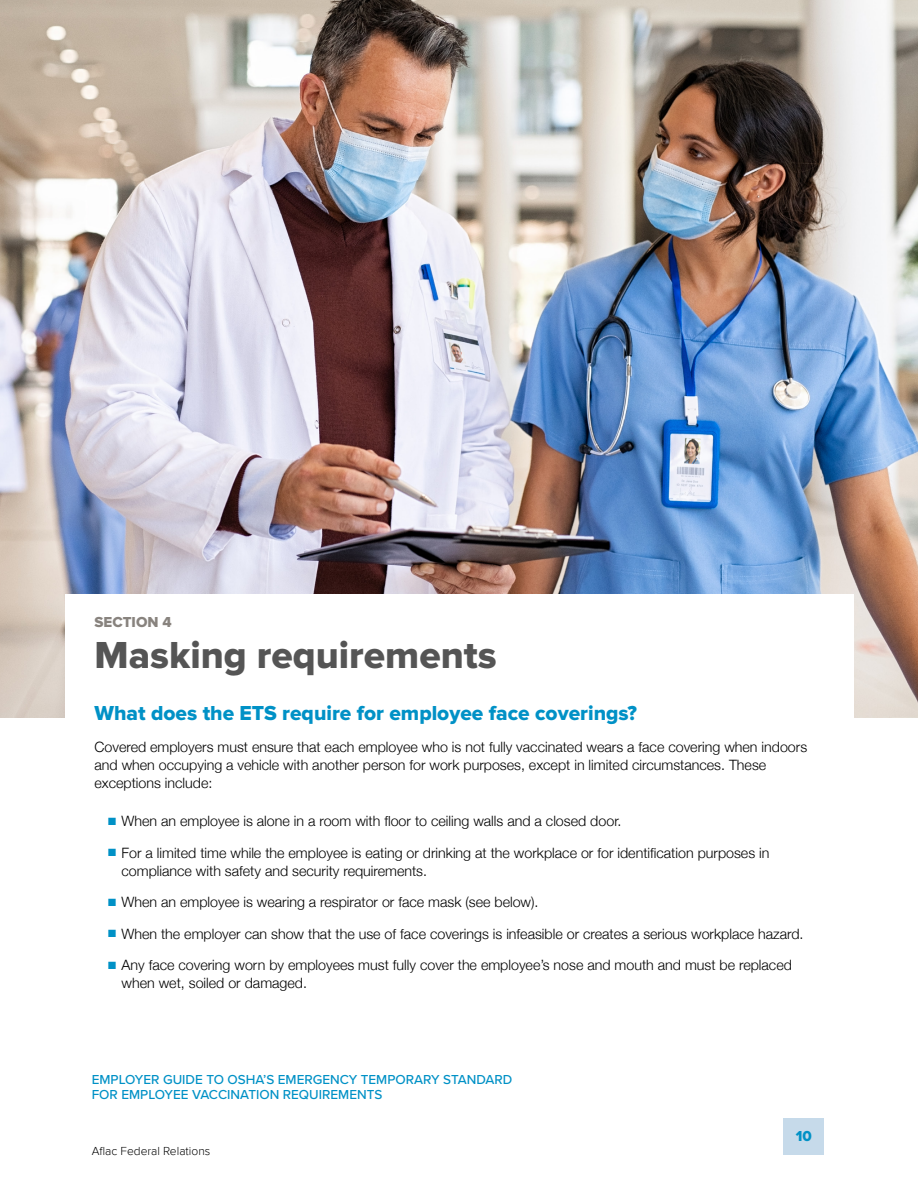
<style>
.page{position:relative;width:918px;height:1188px;background:#fff}
.page>*{position:absolute;margin:0;border:0;box-sizing:border-box;transform-origin:0 0}
.t1{font:39px "Proxima Nova Extrabld";color:#555}
.t2{font:21px "Proxima Nova Extrabld";color:#0091c6}
.t3{font:15px "Proxima Nova Extrabld";color:#88837e}
.t4{font:15px "Proxima Nova Extrabld";color:#0091c6}
.t5{font:300 14.25px/18px "Helvetica Neue";color:#000}
.t6{font:500 13.5px/15px "Proxima Nova";color:#0091c6}
.t7{font:300 12px "Proxima Nova";color:#000}
.s1{color:#0091c6}
</style>
<div class="page">
<div style="left:783px;top:1118px;width:41px;height:37px;background:#c6daea"></div>
<img style="left:0;top:0;width:918px;height:718px">
<div style="left:65px;top:594px;width:788px;height:430px;background:#fff"></div>
<p class="t3" style="left:94px;top:614px;width:79px">SECTION 4</p>
<h1 class="t1" style="left:94px;top:632px;width:404px">Masking requirements</h1>
<h2 class="t2" style="left:94px;top:701px;width:544px">What does the ETS require for employee face coverings?</h2>
<p class="t5" style="left:94px;top:737px;width:714px">Covered employers must ensure that each employee who is not fully vaccinated wears a face covering when indoors and when occupying a vehicle with another person for work purposes, except in limited circumstances. These exceptions include:</p>
<p class="t5" style="left:108px;top:811px;width:515px"><span class="s1">■</span> When an employee is alone in a room with floor to ceiling walls and a closed door.</p>
<p class="t5" style="left:122px;top:843px;width:649px;text-indent:-13px"><span class="s1">■</span> For a limited time while the employee is eating or drinking at the workplace or for identification purposes in compliance with safety and security requirements.</p>
<p class="t5" style="left:108px;top:892px;width:432px"><span class="s1">■</span> When an employee is wearing a respirator or face mask (see below).</p>
<p class="t5" style="left:108px;top:924px;width:697px"><span class="s1">■</span> When the employer can show that the use of face coverings is infeasible or creates a serious workplace hazard.</p>
<p class="t5" style="left:122px;top:955px;width:672px;text-indent:-13px"><span class="s1">■</span> Any face covering worn by employees must fully cover the employee’s nose and mouth and must be replaced when wet, soiled or damaged.</p>
<p class="t6" style="left:92px;top:1071px;width:422px">EMPLOYER GUIDE TO OSHA’S EMERGENCY TEMPORARY STANDARD<br>FOR EMPLOYEE VACCINATION REQUIREMENTS</p>
<p class="t7" style="left:92px;top:1144px;width:120px">Aflac Federal Relations</p>
<p class="t4" style="left:796px;top:1127px;width:18px">10</p>
</div>
